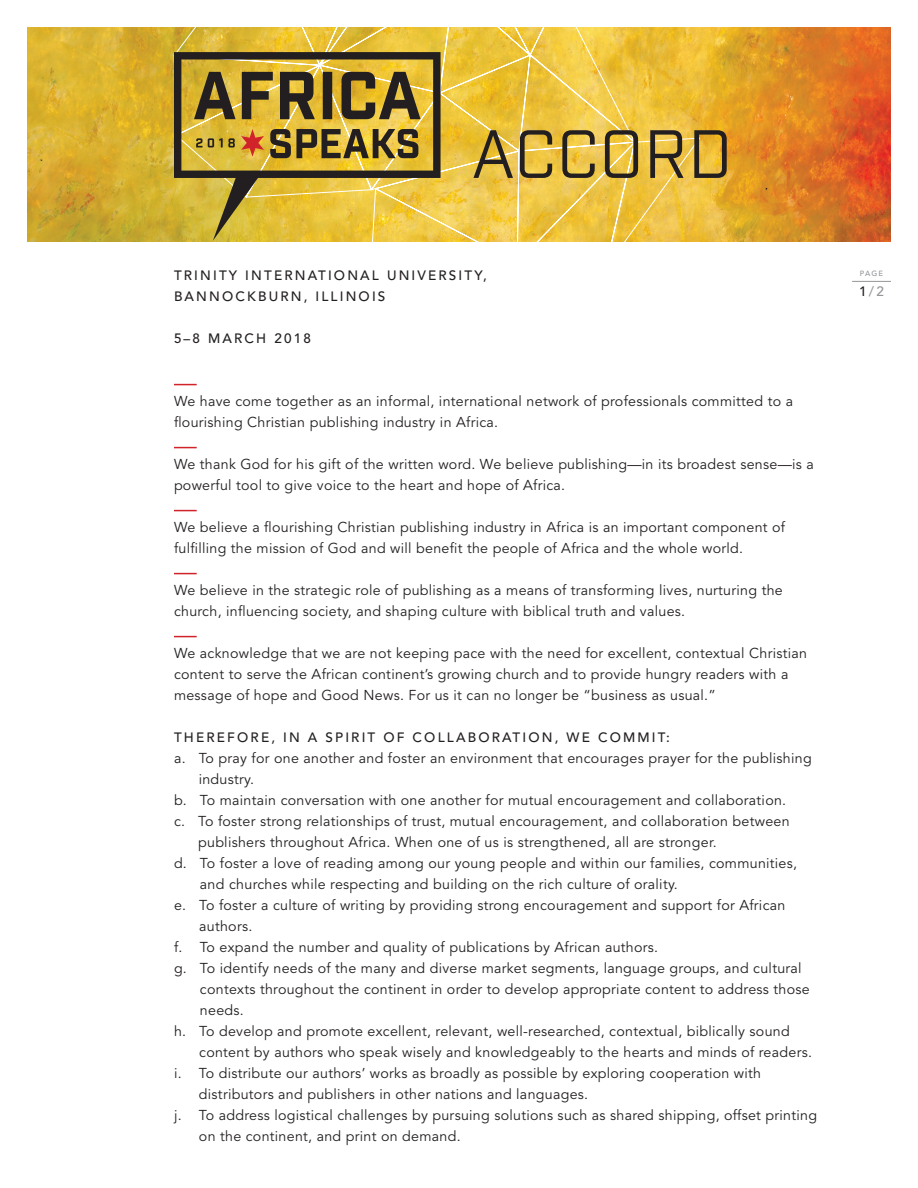
<style>
.page{position:relative;width:918px;height:1188px;background:#fff}
.page>*{position:absolute;margin:0;border:0;box-sizing:border-box;transform-origin:0 0}
.t1{font:66.3px "Industry";letter-spacing:.01em;color:#231f20}
.t2{font:14.25px/21px "Avenir";letter-spacing:.02em;color:#231f20}
.t3{font:500 13.5px/21px "Avenir";letter-spacing:.16em;color:#231f20}
.t4{font:500 13.5px "Avenir";color:#939598}
.t5{font:500 7.5px "Avenir";color:#939598}
.s1{color:#231f20}
</style>
<div class="page">
<img style="left:27px;top:27px;width:864px;height:215px">
<svg style="left:173px;top:27px;width:527px;height:485px"></svg>
<svg style="left:174px;top:384px;width:23px;height:1px"></svg>
<svg style="left:174px;top:447px;width:23px;height:1px"></svg>
<svg style="left:174px;top:510px;width:23px;height:1px"></svg>
<svg style="left:174px;top:573px;width:23px;height:1px"></svg>
<svg style="left:174px;top:636px;width:23px;height:1px"></svg>
<svg style="left:174px;top:52px;width:267px;height:189px;background:#c1a43b"></svg>
<svg style="left:194px;top:72px;width:227px;height:47px;background:#86712f"></svg>
<svg style="left:196px;top:138px;width:39px;height:9px"></svg>
<svg style="left:270px;top:129px;width:148px;height:29px;background:#836f31"></svg>
<svg style="left:241px;top:129px;width:23px;height:28px"></svg>
<hr style="left:852px;top:281px;width:39px;height:1px;background:#939598">
<h1 class="t1" style="left:472px;top:114px;width:262px">ACCORD</h1>
<p class="t3" style="left:174px;top:266px;width:314px">TRINITY INTERNATIONAL UNIVERSITY,<br>BANNOCKBURN, ILLINOIS</p>
<p class="t3" style="left:174px;top:329px;width:138px">5–8 MARCH 2018</p>
<p class="t2" style="left:174px;top:391px;width:621px">We have come together as an informal, international network of professionals committed to a flourishing Christian publishing industry in Africa.</p>
<p class="t2" style="left:174px;top:454px;width:641px">We thank God for his gift of the written word. We believe publishing—in its broadest sense—is a powerful tool to give voice to the heart and hope of Africa.</p>
<p class="t2" style="left:174px;top:517px;width:613px">We believe a flourishing Christian publishing industry in Africa is an important component of fulfilling the mission of God and will benefit the people of Africa and the whole world.</p>
<p class="t2" style="left:174px;top:580px;width:610px">We believe in the strategic role of publishing as a means of transforming lives, nurturing the church, influencing society, and shaping culture with biblical truth and values.</p>
<p class="t2" style="left:174px;top:643px;width:635px">We acknowledge that we are not keeping pace with the need for excellent, contextual Christian content to serve the African continent’s growing church and to provide hungry readers with a message of hope and Good News. For us it can no longer be “business as usual.”</p>
<p class="t3" style="left:174px;top:728px;width:497px">THEREFORE, IN A SPIRIT OF COLLABORATION, WE COMMIT:</p>
<p class="t2" style="left:174px;top:748px;width:639px">a. To pray for one another and foster an environment that encourages prayer for the publishing</p>
<p class="t2" style="left:199px;top:769px;width:57px">industry.</p>
<p class="t2" style="left:174px;top:790px;width:614px">b. To maintain conversation with one another for mutual encouragement and collaboration.</p>
<p class="t2" style="left:174px;top:811px;width:617px">c. To foster strong relationships of trust, mutual encouragement, and collaboration between</p>
<p class="t2" style="left:198px;top:832px;width:520px">publishers throughout Africa. When one of us is strengthened, all are stronger.</p>
<p class="t2" style="left:174px;top:853px;width:625px">d. To foster a love of reading among our young people and within our families, communities,</p>
<p class="t2" style="left:200px;top:874px;width:479px">and churches while respecting and building on the rich culture of orality.</p>
<p class="t2" style="left:174px;top:895px;width:613px">e. To foster a culture of writing by providing strong encouragement and support for African</p>
<p class="t2" style="left:199px;top:916px;width:55px">authors.</p>
<p class="t2" style="left:174px;top:937px;width:486px">f. To expand the number and quality of publications by African authors.</p>
<p class="t2" style="left:174px;top:958px;width:629px">g. To identify needs of the many and diverse market segments, language groups, and cultural</p>
<p class="t2" style="left:200px;top:979px;width:611px">contexts throughout the continent in order to develop appropriate content to address those</p>
<p class="t2" style="left:200px;top:1000px;width:45px">needs.</p>
<p class="t2" style="left:174px;top:1021px;width:617px">h. To develop and promote excellent, relevant, well-researched, contextual, biblically sound</p>
<p class="t2" style="left:199px;top:1042px;width:614px">content by authors who speak wisely and knowledgeably to the hearts and minds of readers.</p>
<p class="t2" style="left:174px;top:1063px;width:589px">i. To distribute our authors’ works as broadly as possible by exploring cooperation with</p>
<p class="t2" style="left:199px;top:1084px;width:391px">distributors and publishers in other nations and languages.</p>
<p class="t2" style="left:174px;top:1105px;width:645px">j. To address logistical challenges by pursuing solutions such as shared shipping, offset printing</p>
<p class="t2" style="left:199px;top:1126px;width:263px">on the continent, and print on demand.</p>
<p class="t5" style="left:860px;top:269px;width:25px">PAGE</p>
<p class="t4" style="left:859px;top:284px;width:26px"><span class="s1">1</span>/2</p>
</div>
